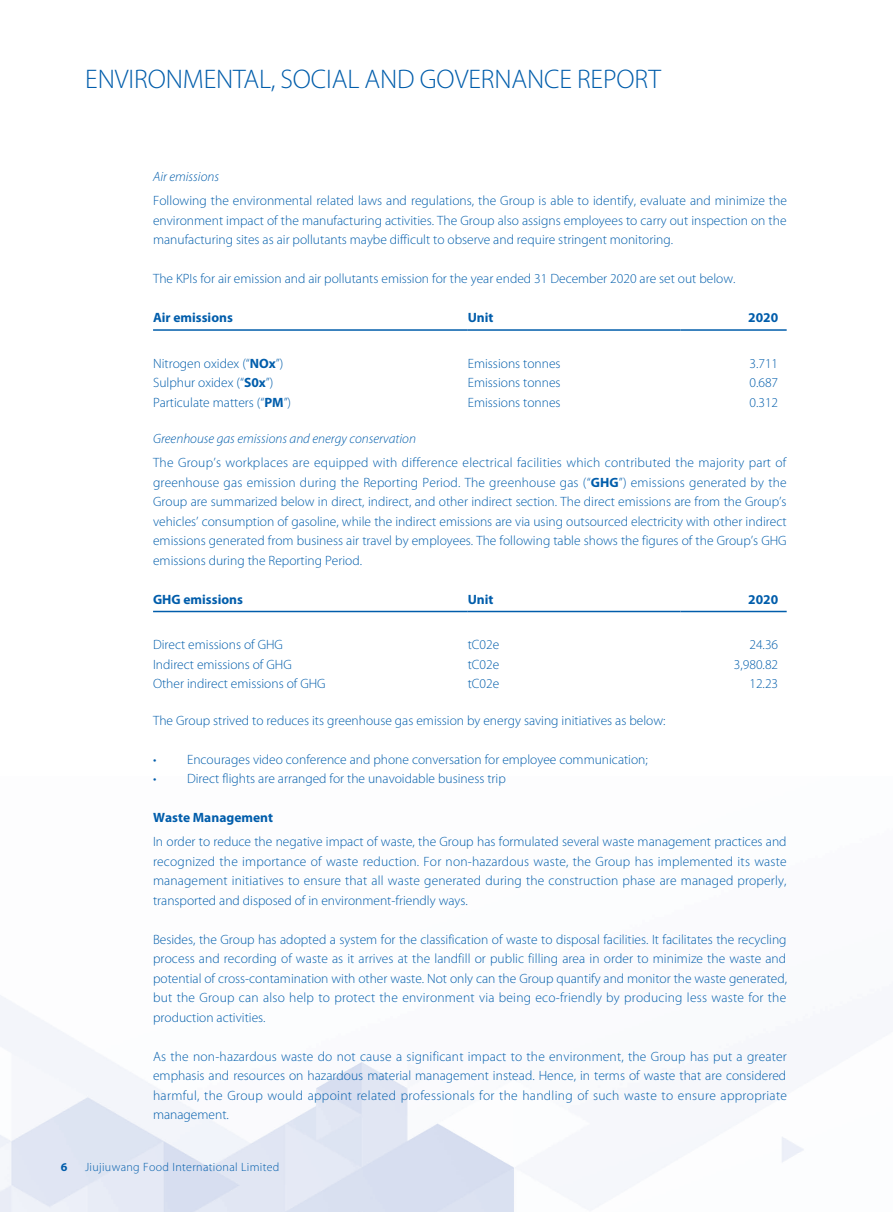
<style>
.page{position:relative;width:893px;height:1212px;background:#fff}
.page>*{position:absolute;margin:0;border:0;box-sizing:border-box;transform-origin:0 0}
.t1{font:300 27px "Myriad Pro";letter-spacing:-.005em;color:#015dab}
._00_txt{font:300 13.5px/19.5px "Myriad Pro";color:#015dab;text-align:justify}
._50_Table_txt{font:300 13.5px "Myriad Pro";color:#015dab}
._04_H4{font:italic 300 13.5px "Myriad Pro";color:#015dab}
._50_Table_txt-2{font:700 13.5px "Myriad Pro";color:#015dab}
._03_H3{font:700 13.5px "Myriad Pro";color:#015dab}
.t2{font:300 12px "Myriad Pro";letter-spacing:.03em;color:#015dab}
.t3{font:700 12px "Myriad Pro";color:#015dab}
.s1{font-weight:700}
</style>
<div class="page">
<img style="left:0;top:995px;width:888px;height:217px">
<hr style="left:153px;top:329px;width:315px;height:2px;background:#015dab">
<hr style="left:468px;top:329px;width:212px;height:2px;background:#015dab">
<hr style="left:680px;top:329px;width:107px;height:2px;background:#015dab">
<hr style="left:153px;top:611px;width:315px;height:1px;background:#015dab">
<hr style="left:468px;top:611px;width:212px;height:1px;background:#015dab">
<hr style="left:680px;top:611px;width:107px;height:1px;background:#015dab">
<h1 class="t1" style="left:85px;top:63px;width:577px">ENVIRONMENTAL, SOCIAL AND GOVERNANCE REPORT</h1>
<p class="_04_H4" style="left:153px;top:169px;width:68px">Air emissions</p>
<p class="_00_txt" style="left:153px;top:191px;width:635px">Following the environmental related laws and regulations, the Group is able to identify, evaluate and minimize the environment impact of the manufacturing activities. The Group also assigns employees to carry out inspection on the manufacturing sites as air pollutants maybe difficult to observe and require stringent monitoring.</p>
<p class="_00_txt" style="left:153px;top:269px;width:584px">The KPIs for air emission and air pollutants emission for the year ended 31 December 2020 are set out below.</p>
<p class="_50_Table_txt-2" style="left:153px;top:309px;width:81px">Air emissions</p>
<p class="_50_Table_txt-2" style="left:468px;top:309px;width:27px">Unit</p>
<p class="_50_Table_txt-2" style="left:748px;top:309px;width:31px">2020</p>
<p class="_50_Table_txt" style="left:153px;top:355px;width:132px">Nitrogen oxidex (“<span class="s1">NOx</span>”)</p>
<p class="_50_Table_txt" style="left:468px;top:355px;width:94px">Emissions tonnes</p>
<p class="_50_Table_txt" style="left:749px;top:355px;width:30px">3.711</p>
<p class="_50_Table_txt" style="left:153px;top:374px;width:122px">Sulphur oxidex (“<span class="s1">S0x</span>”)</p>
<p class="_50_Table_txt" style="left:468px;top:374px;width:94px">Emissions tonnes</p>
<p class="_50_Table_txt" style="left:749px;top:374px;width:30px">0.687</p>
<p class="_50_Table_txt" style="left:153px;top:394px;width:140px">Particulate matters (“<span class="s1">PM</span>”)</p>
<p class="_50_Table_txt" style="left:468px;top:394px;width:94px">Emissions tonnes</p>
<p class="_50_Table_txt" style="left:749px;top:394px;width:30px">0.312</p>
<p class="_04_H4" style="left:153px;top:431px;width:264px">Greenhouse gas emissions and energy conservation</p>
<p class="_00_txt" style="left:153px;top:453px;width:635px">The Group’s workplaces are equipped with difference electrical facilities which contributed the majority part of greenhouse gas emission during the Reporting Period. The greenhouse gas (“<span class="s1">GHG</span>”) emissions generated by the Group are summarized below in direct, indirect, and other indirect section. The direct emissions are from the Group’s vehicles’ consumption of gasoline, while the indirect emissions are via using outsourced electricity with other indirect emissions generated from business air travel by employees. The following table shows the figures of the Group’s GHG emissions during the Reporting Period.</p>
<p class="_50_Table_txt-2" style="left:153px;top:590px;width:91px">GHG emissions</p>
<p class="_50_Table_txt-2" style="left:468px;top:590px;width:27px">Unit</p>
<p class="_50_Table_txt-2" style="left:748px;top:590px;width:31px">2020</p>
<p class="_50_Table_txt" style="left:153px;top:636px;width:131px">Direct emissions of GHG</p>
<p class="_50_Table_txt" style="left:468px;top:636px;width:33px">tC02e</p>
<p class="_50_Table_txt" style="left:749px;top:636px;width:30px">24.36</p>
<p class="_50_Table_txt" style="left:153px;top:656px;width:140px">Indirect emissions of GHG</p>
<p class="_50_Table_txt" style="left:468px;top:656px;width:33px">tC02e</p>
<p class="_50_Table_txt" style="left:734px;top:656px;width:46px">3,980.82</p>
<p class="_50_Table_txt" style="left:153px;top:675px;width:174px">Other indirect emissions of GHG</p>
<p class="_50_Table_txt" style="left:468px;top:675px;width:33px">tC02e</p>
<p class="_50_Table_txt" style="left:749px;top:675px;width:30px">12.23</p>
<p class="_00_txt" style="left:153px;top:710px;width:514px">The Group strived to reduces its greenhouse gas emission by energy saving initiatives as below:</p>
<p class="_00_txt" style="left:153px;top:749px;width:496px">• Encourages video conference and phone conversation for employee communication;</p>
<p class="_00_txt" style="left:153px;top:769px;width:354px">• Direct flights are arranged for the unavoidable business trip</p>
<p class="_03_H3" style="left:153px;top:809px;width:122px">Waste Management</p>
<p class="_00_txt" style="left:153px;top:832px;width:635px">In order to reduce the negative impact of waste, the Group has formulated several waste management practices and recognized the importance of waste reduction. For non-hazardous waste, the Group has implemented its waste management initiatives to ensure that all waste generated during the construction phase are managed properly, transported and disposed of in environment-friendly ways.</p>
<p class="_00_txt" style="left:153px;top:929px;width:635px">Besides, the Group has adopted a system for the classification of waste to disposal facilities. It facilitates the recycling process and recording of waste as it arrives at the landfill or public filling area in order to minimize the waste and potential of cross-contamination with other waste. Not only can the Group quantify and monitor the waste generated, but the Group can also help to protect the environment via being eco-friendly by producing less waste for the production activities.</p>
<p class="_00_txt" style="left:153px;top:1046px;width:635px">As the non-hazardous waste do not cause a significant impact to the environment, the Group has put a greater emphasis and resources on hazardous material management instead. Hence, in terms of waste that are considered harmful, the Group would appoint related professionals for the handling of such waste to ensure appropriate management.</p>
<p class="t3" style="left:61px;top:1159px;width:8px">6</p>
<p class="t2" style="left:85px;top:1160px;width:196px">Jiujiuwang Food International Limited</p>
</div>
